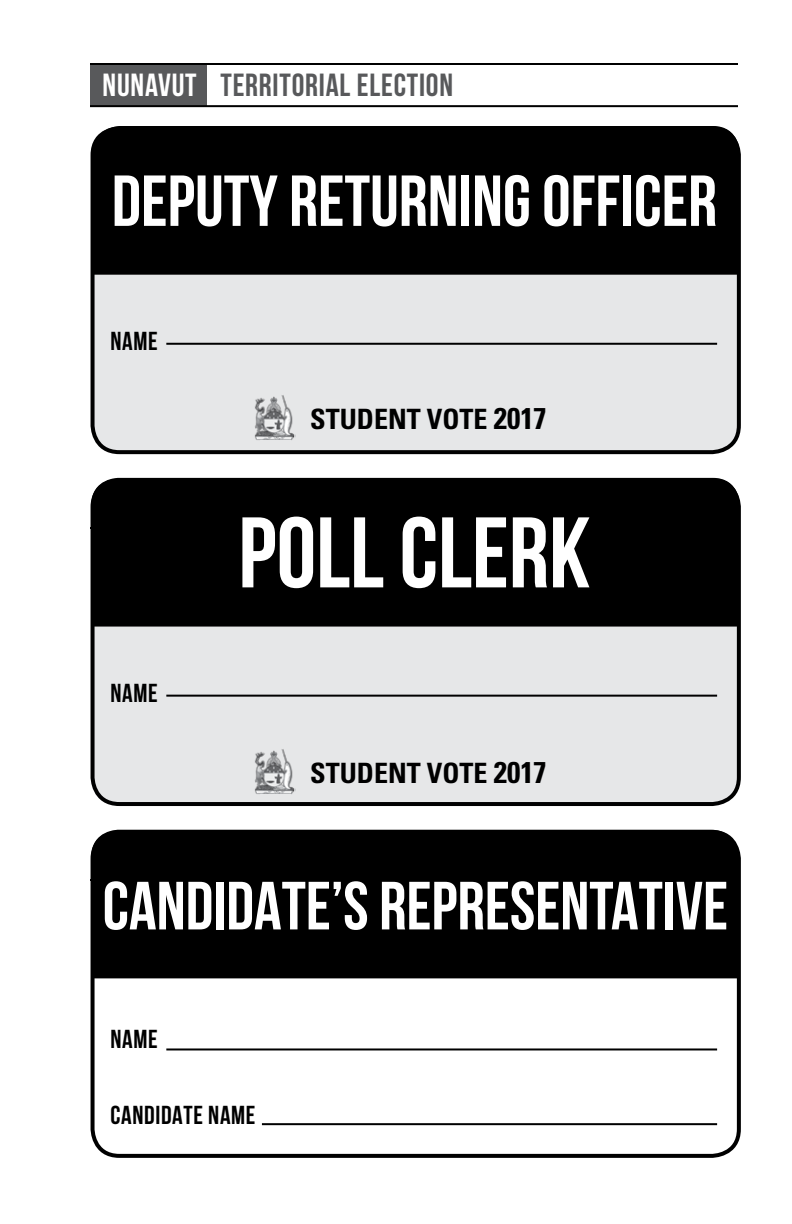
<style>
.page{position:relative;width:792px;height:1224px;background:#fff}
.page>*{position:absolute;margin:0;border:0;box-sizing:border-box;transform-origin:0 0}
.t1{font:700 100px "Bebas Neue";color:#fff}
.t2{font:700 72px "Bebas Neue";color:#fff}
.t3{font:700 68px "Bebas Neue";color:#fff}
.t4{font:700 32px "Bebas Neue";letter-spacing:.025em;color:#58595b}
.t5{font:700 condensed 28px "Univers";color:#000}
.t6{font:700 26px "Bebas Neue";letter-spacing:.025em;color:#000}
.s1{color:#fff}
.s2{font-size:30px}
</style>
<div class="page">
<div style="left:90px;top:63px;width:117px;height:43px;background:#58595b"></div>
<hr style="left:90px;top:63px;width:648px;height:2px;background:#000">
<hr style="left:90px;top:105px;width:648px;height:2px;background:#000">
<div style="left:93px;top:128px;width:646px;height:324px;background:#e6e7e8;border-radius:27px"></div>
<div style="left:91px;top:126px;width:650px;height:328px;border:4px solid #000;border-radius:27px"></div>
<div style="left:93px;top:480px;width:646px;height:324px;background:#e6e7e8;border-radius:27px"></div>
<div style="left:91px;top:478px;width:650px;height:328px;border:4px solid #000;border-radius:27px"></div>
<div style="left:91px;top:830px;width:650px;height:328px;border:4px solid #000;border-radius:27px"></div>
<hr style="left:166px;top:343px;width:551px;height:2px;background:#000">
<hr style="left:166px;top:695px;width:551px;height:2px;background:#000">
<hr style="left:166px;top:1048px;width:551px;height:2px;background:#000">
<hr style="left:262px;top:1123px;width:455px;height:2px;background:#000">
<hr style="left:90px;top:527px;width:646px;height:2px;background:#000">
<hr style="left:90px;top:879px;width:646px;height:2px;background:#000">
<div style="left:93px;top:126px;width:647px;height:149px;background:#000"></div>
<div style="left:91px;top:478px;width:649px;height:149px;background:#000"></div>
<div style="left:91px;top:830px;width:647px;height:148px;background:#000"></div>
<img style="left:254px;top:395px;width:42px;height:45px">
<img style="left:254px;top:749px;width:42px;height:45px">
<p class="t4" style="left:103px;top:67px;width:352px"><span class="s1">NUNAVUT</span> TERRITORIAL ELECTION</p>
<h2 class="t2" style="left:112px;top:162px;width:607px">DEPUTY RETURNING OFFICER</h2>
<p class="t6" style="left:110px;top:327px;width:49px">NAME</p>
<p class="t6" style="left:110px;top:679px;width:49px">NAME</p>
<p class="t5" style="left:310px;top:402px;width:238px">STUDENT VOTE <span class="s2">2017</span></p>
<h1 class="t1" style="left:238px;top:498px;width:354px">POLL CLERK</h1>
<p class="t5" style="left:310px;top:756px;width:238px">STUDENT VOTE <span class="s2">2017</span></p>
<h3 class="t3" style="left:103px;top:869px;width:627px">CANDIDATE’S REPRESENTATIVE</h3>
<p class="t6" style="left:110px;top:1024px;width:49px">NAME</p>
<p class="t6" style="left:110px;top:1101px;width:147px">CANDIDATE NAME</p>
</div>
